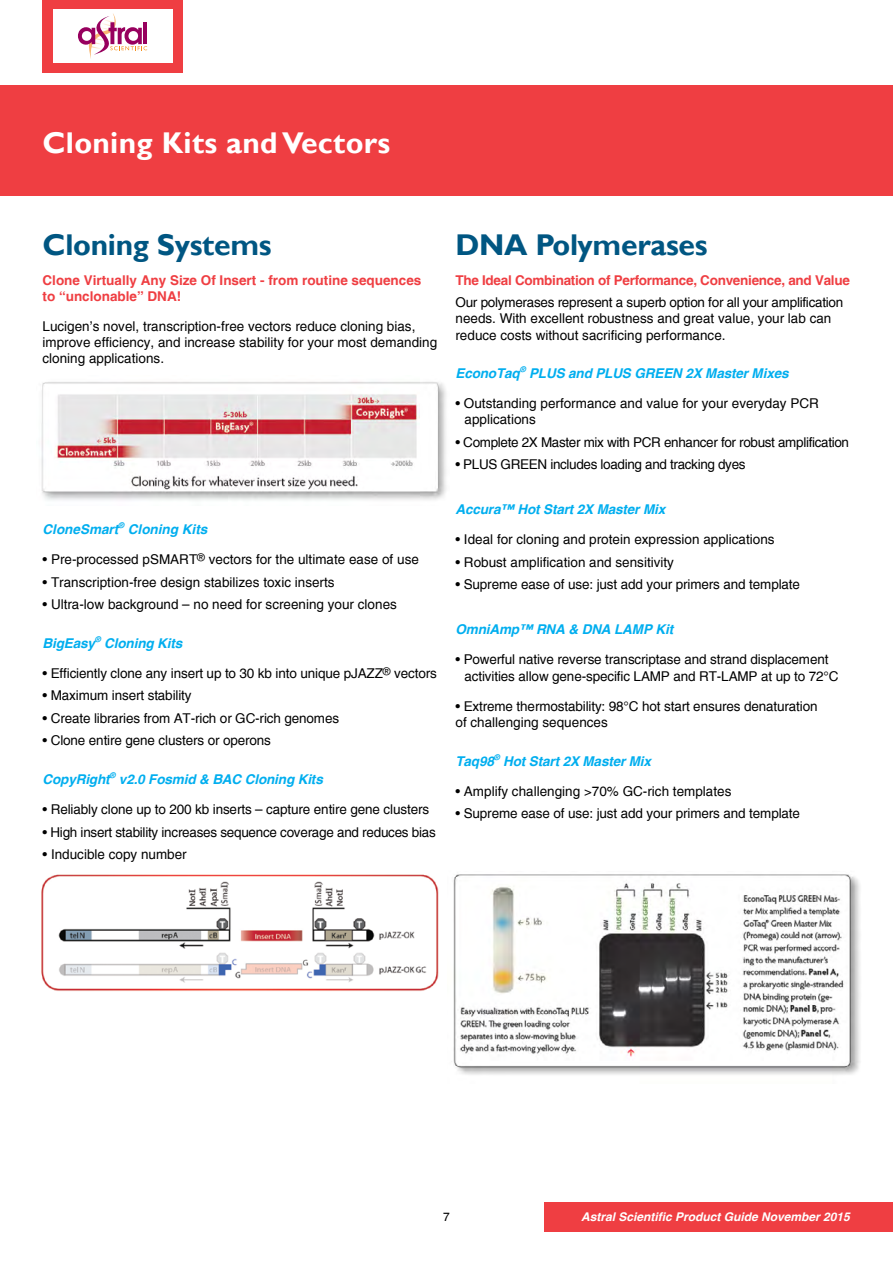
<style>
.page{position:relative;width:893px;height:1263px;background:#fff}
.page>*{position:absolute;margin:0;border:0;box-sizing:border-box;transform-origin:0 0}
.t1{font:700 30px "Gill Sans";letter-spacing:-.01em;color:#005682}
.t2{font:700 30px "Gill Sans";letter-spacing:.01em;color:#fff}
.t3{font:13.5px/16.2px "Helvetica";letter-spacing:-.01em;color:#000}
.t4{font:italic 700 13.5px "Helvetica";letter-spacing:-.01em;color:#00aeef}
.t5{font:700 13.5px/16.2px "Helvetica";color:#ef3e42}
.t6{font:700 13.5px "Helvetica";letter-spacing:-.02em;color:#ef3e42}
.t7{font:italic 700 12px "Helvetica";color:#fff}
.t8{font:12px "Helvetica";color:#000}
</style>
<div class="page">
<div style="left:544px;top:1202px;width:349px;height:30px;background:#ef3e42"></div>
<div style="left:43px;top:0;width:140px;height:72px;background:#ef3e42"></div>
<div style="left:53px;top:9px;width:119px;height:54px;background:#fff"></div>
<svg style="left:78px;top:13px;width:69px;height:46px"></svg>
<hr style="left:143px;top:22px;width:4px;height:22px;background:#97005e">
<div style="left:0;top:85px;width:893px;height:111px;background:#ef3e42"></div>
<img style="left:41px;top:381px;width:405px;height:120px">
<img style="left:41px;top:874px;width:398px;height:117px">
<img style="left:453px;top:874px;width:407px;height:201px">
<h1 class="t2" style="left:43px;top:124px;width:349px">Cloning Kits and Vectors</h1>
<h1 class="t1" style="left:43px;top:226px;width:231px">Cloning Systems</h1>
<p class="t5" style="left:43px;top:272px;width:380px">Clone Virtually Any Size Of Insert - from routine sequences to “unclonable” DNA!</p>
<p class="t3" style="left:43px;top:318px;width:396px">Lucigen’s novel, transcription-free vectors reduce cloning bias, improve efficiency, and increase stability for your most demanding cloning applications.</p>
<p class="t4" style="left:43px;top:522px;width:166px">CloneSmart<sup>®</sup> Cloning Kits</p>
<p class="t3" style="left:43px;top:551px;width:378px">• Pre-processed pSMART<sup>®</sup> vectors for the ultimate ease of use</p>
<p class="t3" style="left:43px;top:574px;width:294px">• Transcription-free design stabilizes toxic inserts</p>
<p class="t3" style="left:43px;top:596px;width:356px">• Ultra-low background – no need for screening your clones</p>
<p class="t4" style="left:43px;top:635px;width:141px">BigEasy<sup>®</sup> Cloning Kits</p>
<p class="t3" style="left:43px;top:665px;width:396px">• Efficiently clone any insert up to 30 kb into unique pJAZZ<sup>®</sup> vectors</p>
<p class="t3" style="left:43px;top:688px;width:151px">• Maximum insert stability</p>
<p class="t3" style="left:43px;top:710px;width:298px">• Create libraries from AT-rich or GC-rich genomes</p>
<p class="t3" style="left:43px;top:733px;width:230px">• Clone entire gene clusters or operons</p>
<p class="t4" style="left:43px;top:772px;width:282px">CopyRight<sup>®</sup> v2.0 Fosmid &amp; BAC Cloning Kits</p>
<p class="t3" style="left:43px;top:801px;width:388px">• Reliably clone up to 200 kb inserts – capture entire gene clusters</p>
<p class="t3" style="left:43px;top:824px;width:395px">• High insert stability increases sequence coverage and reduces bias</p>
<p class="t3" style="left:43px;top:846px;width:146px">• Inducible copy number</p>
<h1 class="t1" style="left:455px;top:226px;width:254px">DNA Polymerases</h1>
<p class="t6" style="left:455px;top:272px;width:396px">The Ideal Combination of Performance, Convenience, and Value</p>
<p class="t3" style="left:455px;top:294px;width:389px">Our polymerases represent a superb option for all your amplification needs. With excellent robustness and great value, your lab can reduce costs without sacrificing performance.</p>
<p class="t4" style="left:455px;top:366px;width:335px">EconoTaq<sup>®</sup> PLUS and PLUS GREEN 2X Master Mixes</p>
<p class="t3" style="left:464px;top:395px;width:356px;text-indent:-9px">• Outstanding performance and value for your everyday PCR applications</p>
<p class="t3" style="left:455px;top:434px;width:395px">• Complete 2X Master mix with PCR enhancer for robust amplification</p>
<p class="t3" style="left:455px;top:457px;width:292px">• PLUS GREEN includes loading and tracking dyes</p>
<p class="t4" style="left:455px;top:502px;width:211px">Accura™ Hot Start 2X Master Mix</p>
<p class="t3" style="left:455px;top:532px;width:321px">• Ideal for cloning and protein expression applications</p>
<p class="t3" style="left:455px;top:554px;width:220px">• Robust amplification and sensitivity</p>
<p class="t3" style="left:455px;top:577px;width:346px">• Supreme ease of use: just add your primers and template</p>
<p class="t4" style="left:455px;top:622px;width:219px">OmniAmp™ RNA &amp; DNA LAMP Kit</p>
<p class="t3" style="left:464px;top:652px;width:375px;text-indent:-9px">• Powerful native reverse transcriptase and strand displacement activities allow gene-specific LAMP and RT-LAMP at up to 72°C</p>
<p class="t3" style="left:455px;top:698px;width:364px">• Extreme thermostability: 98°C hot start ensures denaturation of challenging sequences</p>
<p class="t4" style="left:455px;top:753px;width:197px">Taq98<sup>®</sup> Hot Start 2X Master Mix</p>
<p class="t3" style="left:455px;top:783px;width:277px">• Amplify challenging &gt;70% GC-rich templates</p>
<p class="t3" style="left:455px;top:805px;width:346px">• Supreme ease of use: just add your primers and template</p>
<p class="t8" style="left:443px;top:1209px;width:8px">7</p>
<p class="t7" style="left:581px;top:1209px;width:270px">Astral Scientific Product Guide November 2015</p>
</div>
